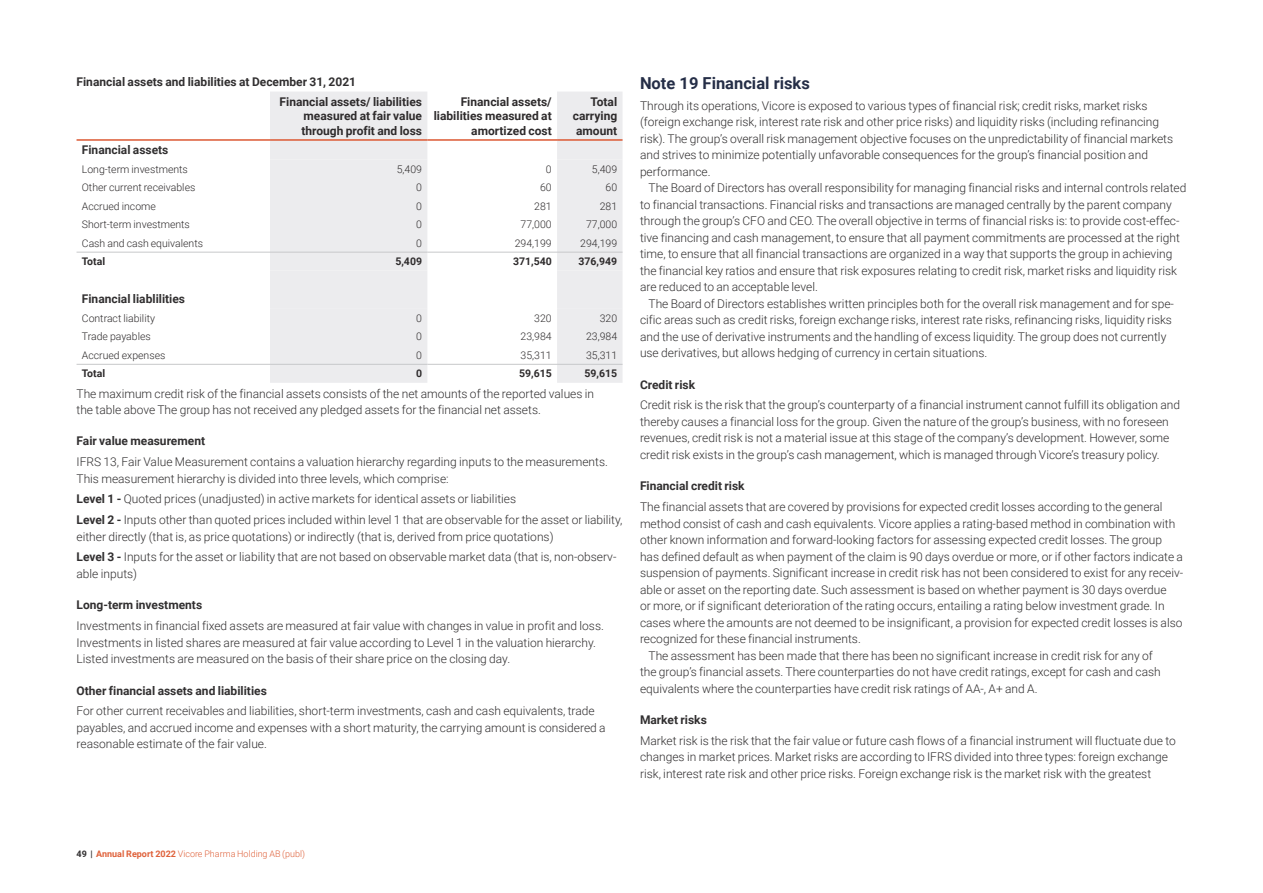
<style>
.page{position:relative;width:1263px;height:893px;background:#fff}
.page>*{position:absolute;margin:0;border:0;box-sizing:border-box;transform-origin:0 0}
.t1{font:700 16.5px "Roboto";color:#252e47}
.t2{font:300 12px/16.5px "Roboto";color:#312f30}
.t3{font:700 12px "Roboto";color:#312f30}
.t4{font:700 12px/14.4px "Roboto";color:#2e2b2c;text-align:justify}
.t5{font:300 10.5px "Roboto";color:#2e2b2c}
.t6{font:700 10.5px "Roboto";color:#2e2b2c}
.t7{font:300 9px "Roboto";color:#df613a}
.s1{font-weight:700}
.s2{font-weight:700;color:#312f30}
</style>
<div class="page">
<svg style="left:270px;top:92px;width:352px;height:68px;fill:#ececee"></svg>
<svg style="left:270px;top:160px;width:352px;height:223px;fill:#ececee"></svg>
<hr style="left:77px;top:139px;width:193px;height:2px;background:#dc5833">
<hr style="left:270px;top:139px;width:157px;height:2px;background:#dc5833">
<hr style="left:427px;top:139px;width:130px;height:2px;background:#dc5833">
<hr style="left:557px;top:139px;width:65px;height:2px;background:#dc5833">
<hr style="left:77px;top:364px;width:193px;height:1px;background:#c7c8ca">
<hr style="left:270px;top:364px;width:157px;height:1px;background:#c7c8ca">
<hr style="left:427px;top:364px;width:130px;height:1px;background:#c7c8ca">
<hr style="left:557px;top:364px;width:65px;height:1px;background:#c7c8ca">
<hr style="left:270px;top:252px;width:157px;height:1px;background:#c7c8ca">
<hr style="left:427px;top:252px;width:130px;height:1px;background:#c7c8ca">
<hr style="left:557px;top:252px;width:65px;height:1px;background:#c7c8ca">
<hr style="left:77px;top:252px;width:193px;height:1px;background:#c7c8ca">
<p class="t3" style="left:77px;top:73px;width:281px">Financial assets and liabilities at December 31, 2021</p>
<p class="t4" style="left:301px;top:94px;width:122px;text-indent:-22px">Financial assets/ liabilities measured at fair value through profit and loss</p>
<p class="t4" style="left:434px;top:94px;width:119px;text-align:right">Financial assets/ liabilities measured at amortized cost</p>
<p class="t4" style="left:573px;top:94px;width:46px;text-indent:18px">Total carrying amount</p>
<p class="t3" style="left:82px;top:142px;width:88px">Financial assets</p>
<p class="t5" style="left:82px;top:162px;width:108px">Long-term investments</p>
<p class="t5" style="left:397px;top:162px;width:27px">5,409</p>
<p class="t5" style="left:546px;top:162px;width:7px">0</p>
<p class="t5" style="left:592px;top:162px;width:27px">5,409</p>
<p class="t5" style="left:82px;top:180px;width:115px">Other current receivables</p>
<p class="t5" style="left:416px;top:180px;width:7px">0</p>
<p class="t5" style="left:540px;top:180px;width:13px">60</p>
<p class="t5" style="left:606px;top:180px;width:13px">60</p>
<p class="t5" style="left:82px;top:199px;width:76px">Accrued income</p>
<p class="t5" style="left:416px;top:199px;width:7px">0</p>
<p class="t5" style="left:534px;top:199px;width:19px">281</p>
<p class="t5" style="left:600px;top:199px;width:19px">281</p>
<p class="t5" style="left:82px;top:217px;width:110px">Short-term investments</p>
<p class="t5" style="left:416px;top:217px;width:7px">0</p>
<p class="t5" style="left:521px;top:217px;width:33px">77,000</p>
<p class="t5" style="left:586px;top:217px;width:33px">77,000</p>
<p class="t5" style="left:82px;top:236px;width:123px">Cash and cash equivalents</p>
<p class="t5" style="left:416px;top:236px;width:7px">0</p>
<p class="t5" style="left:515px;top:236px;width:38px">294,199</p>
<p class="t5" style="left:580px;top:236px;width:38px">294,199</p>
<p class="t6" style="left:82px;top:254px;width:25px">Total</p>
<p class="t6" style="left:395px;top:254px;width:28px">5,409</p>
<p class="t6" style="left:513px;top:254px;width:40px">371,540</p>
<p class="t6" style="left:578px;top:254px;width:40px">376,949</p>
<p class="t3" style="left:82px;top:291px;width:105px">Financial liablilities</p>
<p class="t5" style="left:82px;top:311px;width:75px">Contract liability</p>
<p class="t5" style="left:416px;top:311px;width:7px">0</p>
<p class="t5" style="left:534px;top:311px;width:19px">320</p>
<p class="t5" style="left:600px;top:311px;width:19px">320</p>
<p class="t5" style="left:82px;top:329px;width:70px">Trade payables</p>
<p class="t5" style="left:416px;top:329px;width:7px">0</p>
<p class="t5" style="left:521px;top:329px;width:33px">23,984</p>
<p class="t5" style="left:586px;top:329px;width:33px">23,984</p>
<p class="t5" style="left:82px;top:348px;width:85px">Accrued expenses</p>
<p class="t5" style="left:416px;top:348px;width:7px">0</p>
<p class="t5" style="left:521px;top:348px;width:33px">35,311</p>
<p class="t5" style="left:586px;top:348px;width:33px">35,311</p>
<p class="t6" style="left:82px;top:366px;width:25px">Total</p>
<p class="t6" style="left:416px;top:366px;width:8px">0</p>
<p class="t6" style="left:519px;top:366px;width:34px">59,615</p>
<p class="t6" style="left:584px;top:366px;width:34px">59,615</p>
<p class="t2" style="left:77px;top:385px;width:519px">The maximum credit risk of the financial assets consists of the net amounts of the reported values in the table above The group has not received any pledged assets for the financial net assets.</p>
<p class="t3" style="left:77px;top:433px;width:130px">Fair value measurement</p>
<p class="t2" style="left:77px;top:453px;width:533px">IFRS 13, Fair Value Measurement contains a valuation hierarchy regarding inputs to the measurements.<br>This measurement hierarchy is divided into three levels, which comprise:</p>
<p class="t2" style="left:77px;top:488px;width:547px;line-height:20.7px"><span class="s1">Level 1 -</span> Quoted prices (unadjusted) in active markets for identical assets or liabilities<br><span class="s1">Level 2 -</span> Inputs other than quoted prices included within level 1 that are observable for the asset or liability,</p>
<p class="t2" style="left:77px;top:526px;width:541px;line-height:20.7px">either directly (that is, as price quotations) or indirectly (that is, derived from price quotations)<br><span class="s1">Level 3 -</span> Inputs for the asset or liability that are not based on observable market data (that is, non-observ-</p>
<p class="t2" style="left:77px;top:565px;width:62px">able inputs)</p>
<p class="t3" style="left:77px;top:597px;width:127px">Long-term investments</p>
<p class="t2" style="left:77px;top:617px;width:529px">Investments in financial fixed assets are measured at fair value with changes in value in profit and loss.<br>Investments in listed shares are measured at fair value according to Level 1 in the valuation hierarchy.<br>Listed investments are measured on the basis of their share price on the closing day.</p>
<p class="t3" style="left:77px;top:682px;width:192px">Other financial assets and liabilities</p>
<p class="t2" style="left:77px;top:702px;width:531px">For other current receivables and liabilities, short-term investments, cash and cash equivalents, trade payables, and accrued income and expenses with a short maturity, the carrying amount is considered a reasonable estimate of the fair value.</p>
<h1 class="t1" style="left:640px;top:71px;width:171px">Note 19 Financial risks</h1>
<p class="t2" style="left:640px;top:97px;width:535px">Through its operations, Vicore is exposed to various types of financial risk; credit risks, market risks (foreign exchange risk, interest rate risk and other price risks) and liquidity risks (including refinancing risk). The group’s overall risk management objective focuses on the unpredictability of financial markets and strives to minimize potentially unfavorable consequences for the group’s financial position and performance.</p>
<p class="t2" style="left:640px;top:179px;width:548px;text-indent:9px">The Board of Directors has overall responsibility for managing financial risks and internal controls related to financial transactions. Financial risks and transactions are managed centrally by the parent company through the group’s CFO and CEO. The overall objective in terms of financial risks is: to provide cost-effec&shy;tive financing and cash management, to ensure that all payment commitments are processed at the right time, to ensure that all financial transactions are organized in a way that supports the group in achieving the financial key ratios and ensure that risk exposures relating to credit risk, market risks and liquidity risk are reduced to an acceptable level.</p>
<p class="t2" style="left:640px;top:295px;width:535px;text-indent:9px">The Board of Directors establishes written principles both for the overall risk management and for spe&shy;cific areas such as credit risks, foreign exchange risks, interest rate risks, refinancing risks, liquidity risks and the use of derivative instruments and the handling of excess liquidity. The group does not currently use derivatives, but allows hedging of currency in certain situations.</p>
<p class="t3" style="left:640px;top:376px;width:57px">Credit risk</p>
<p class="t2" style="left:640px;top:396px;width:542px">Credit risk is the risk that the group’s counterparty of a financial instrument cannot fulfill its obligation and thereby causes a financial loss for the group. Given the nature of the group’s business, with no foreseen revenues, credit risk is not a material issue at this stage of the company’s development. However, some credit risk exists in the group’s cash management, which is managed through Vicore’s treasury policy.</p>
<p class="t3" style="left:640px;top:478px;width:106px">Financial credit risk</p>
<p class="t2" style="left:640px;top:498px;width:524px">The financial assets that are covered by provisions for expected credit losses according to the general</p>
<p class="t2" style="left:640px;top:515px;width:537px">method consist of cash and cash equivalents. Vicore applies a rating-based method in combination with</p>
<p class="t2" style="left:640px;top:531px;width:524px">other known information and forward-looking factors for assessing expected credit losses. The group</p>
<p class="t2" style="left:640px;top:548px;width:544px">has defined default as when payment of the claim is 90 days overdue or more, or if other factors indicate a</p>
<p class="t2" style="left:640px;top:564px;width:545px">suspension of payments. Significant increase in credit risk has not been considered to exist for any receiv-</p>
<p class="t2" style="left:640px;top:581px;width:528px">able or asset on the reporting date. Such assessment is based on whether payment is 30 days overdue</p>
<p class="t2" style="left:640px;top:597px;width:526px">or more, or if significant deterioration of the rating occurs, entailing a rating below investment grade. In</p>
<p class="t2" style="left:640px;top:614px;width:544px">cases where the amounts are not deemed to be insignificant, a provision for expected credit losses is also</p>
<p class="t2" style="left:640px;top:630px;width:222px">recognized for these financial instruments.</p>
<p class="t2" style="left:648px;top:647px;width:506px">The assessment has been made that there has been no significant increase in credit risk for any of</p>
<p class="t2" style="left:640px;top:663px;width:522px">the group’s financial assets. There counterparties do not have credit ratings, except for cash and cash</p>
<p class="t2" style="left:640px;top:680px;width:399px">equivalents where the counterparties have credit risk ratings of AA-, A+ and A.</p>
<p class="t3" style="left:640px;top:711px;width:68px">Market risks</p>
<p class="t2" style="left:640px;top:732px;width:537px">Market risk is the risk that the fair value or future cash flows of a financial instrument will fluctuate due to changes in market prices. Market risks are according to IFRS divided into three types: foreign exchange risk, interest rate risk and other price risks. Foreign exchange risk is the market risk with the greatest</p>
<p class="t7" style="left:77px;top:847px;width:230px"><span class="s2">49 |</span> <span class="s1">Annual Report 2022</span> Vicore Pharma Holding AB (publ)</p>
</div>
